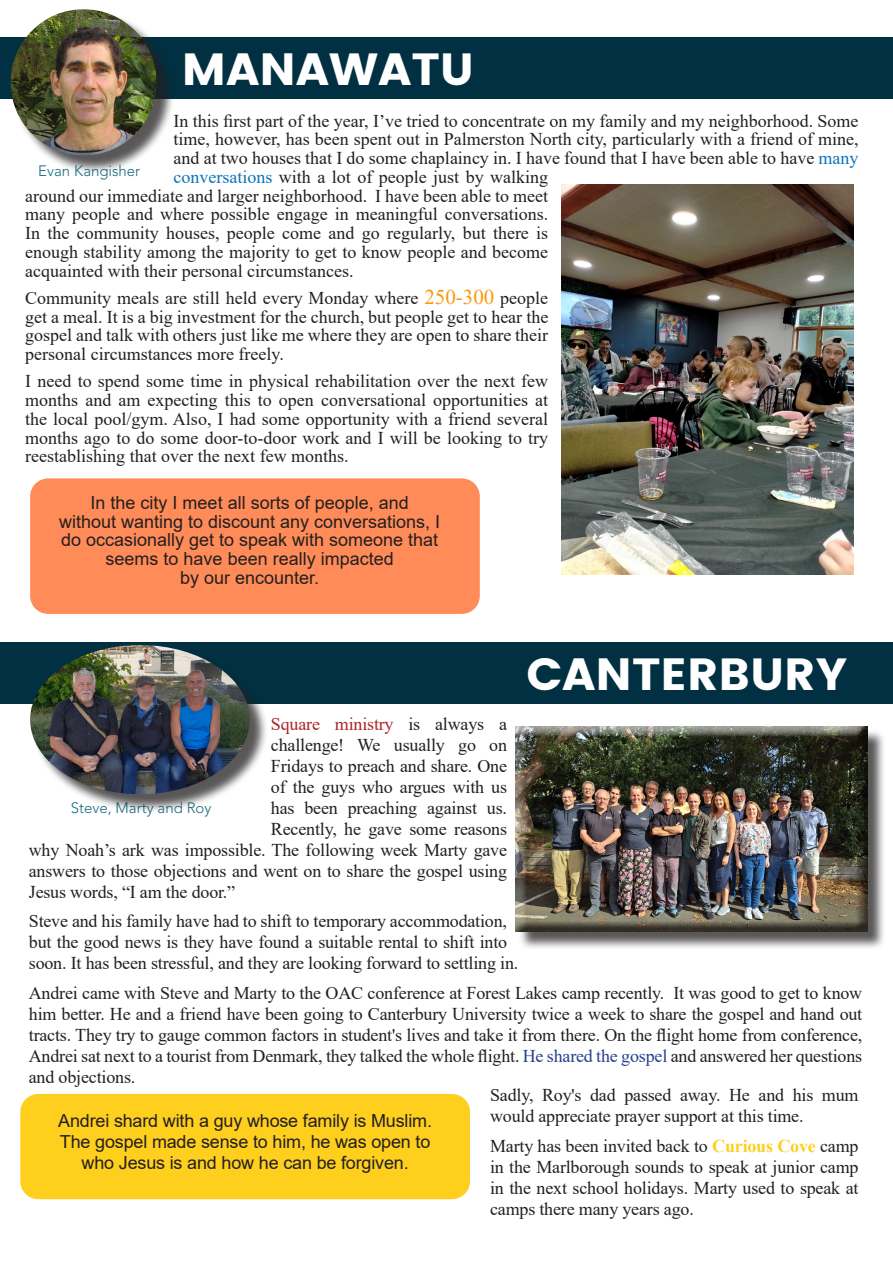
<style>
.page{position:relative;width:893px;height:1263px;background:#fff}
.page>*{position:absolute;margin:0;border:0;box-sizing:border-box;transform-origin:0 0}
.t1{font:45px "Poppins";color:#fff;scale:1.04 1}
.p1{font:18px/21px "Times New Roman";color:#231f20;text-align:justify}
.p1-2{font:18px/18.8px "Arial";color:#231f20;text-align:center}
.p1-3{font:18px "Times New Roman";letter-spacing:-.01em;color:#ae2325}
.t2{font:300 15px "Avenir LT Std";color:#186a82}
.s1{color:#0b72ba}
.s2{font-size:21px;color:#fb990b}
.s3{color:#231f20}
.s4{color:#253f8e}
.s5{font-weight:700;color:#fecf1d}
</style>
<div class="page">
<div style="left:0;top:37px;width:893px;height:62px;background:#003041"></div>
<div style="left:13px;top:11px;width:162px;height:163px;background:#231f20;opacity:.75"></div>
<img style="left:11px;top:9px;width:146px;height:146px;border-radius:73px">
<div style="left:0;top:643px;width:893px;height:61px;background:#003041"></div>
<div style="left:32px;top:647px;width:236px;height:166px;background:#231f20;opacity:.75"></div>
<img style="left:30px;top:645px;width:220px;height:149px">
<div style="left:518px;top:729px;width:368px;height:221px;background:#231f20;opacity:.75"></div>
<div style="left:513px;top:726px;width:354px;height:206px;background:#231f20;opacity:.75"></div>
<img style="left:561px;top:185px;width:292px;height:389px">
<div style="left:30px;top:478px;width:450px;height:136px;background:#ff8b58;border-radius:18px"></div>
<div style="left:20px;top:1094px;width:450px;height:105px;background:#fecf1d;border-radius:18px"></div>
<p class="t1" style="left:182px;top:43px;width:283px">MANAWATU</p>
<p class="p1" style="left:174px;top:109px;width:686px">In this first part of the year, I’ve tried to concentrate on my family and my neighborhood. Some</p>
<p class="p1" style="left:174px;top:128px;width:686px">time, however, has been spent out in Palmerston North city, particularly with a friend of mine,</p>
<p class="p1" style="left:174px;top:147px;width:686px">and at two houses that I do some chaplaincy in. I have found that I have been able to have <span class="s1">many</span></p>
<p class="p1" style="left:174px;top:166px;width:376px"><span class="s1">conversations</span> with a lot of people just by walking</p>
<p class="p1" style="left:25px;top:184px;width:524px">around our immediate and larger neighborhood. I have been able to meet</p>
<p class="p1" style="left:25px;top:203px;width:525px">many people and where possible engage in meaningful conversations.</p>
<p class="p1" style="left:25px;top:222px;width:525px">In the community houses, people come and go regularly, but there is</p>
<p class="p1" style="left:25px;top:241px;width:525px">enough stability among the majority to get to know people and become</p>
<p class="p1" style="left:25px;top:259px;width:330px">acquainted with their personal circumstances.</p>
<p class="p1" style="left:25px;top:288px;width:525px;line-height:18.8px">Community meals are still held every Monday where <span class="s2">250-300</span> people get a meal. It is a big investment for the church, but people get to hear the gospel and talk with others just like me where they are open to share their personal circumstances more freely.</p>
<p class="p1" style="left:25px;top:371px;width:525px;line-height:18.8px">I need to spend some time in physical rehabilitation over the next few months and am expecting this to open conversational opportunities at the local pool/gym. Also, I had some opportunity with a friend several months ago to do some door-to-door work and I will be looking to try reestablishing that over the next few months.</p>
<p class="t2" style="left:38px;top:162px;width:103px">Evan Kangisher</p>
<p class="p1-2" style="left:59px;top:493px;width:383px">In the city I meet all sorts of people, and<br>without wanting to discount any conversations, I do occasionally get to speak with someone that seems to have been really impacted<br>by our encounter.</p>
<p class="t1" style="left:526px;top:648px;width:310px">CANTERBURY</p>
<p class="p1-3" style="left:271px;top:711px;width:238px">Square ministry <span class="s3">is always a</span></p>
<p class="p1" style="left:271px;top:734px;width:238px">challenge! We usually go on</p>
<p class="p1" style="left:271px;top:755px;width:238px">Fridays to preach and share. One</p>
<p class="p1" style="left:271px;top:776px;width:238px">of the guys who argues with us</p>
<p class="p1" style="left:271px;top:797px;width:238px">has been preaching against us.</p>
<p class="p1" style="left:271px;top:818px;width:238px">Recently, he gave some reasons</p>
<p class="p1" style="left:29px;top:839px;width:480px">why Noah’s ark was impossible. The following week Marty gave</p>
<p class="p1" style="left:29px;top:860px;width:480px">answers to those objections and went on to share the gospel using</p>
<p class="p1" style="left:29px;top:881px;width:208px">Jesus words, “I am the door.”</p>
<p class="p1" style="left:29px;top:910px;width:491px;text-align:left">Steve and his family have had to shift to temporary accommodation, but the good news is they have found a suitable rental to shift into soon. It has been stressful, and they are looking forward to settling in.</p>
<p class="p1" style="left:29px;top:982px;width:835px">Andrei came with Steve and Marty to the OAC conference at Forest Lakes camp recently. It was good to get to know him better. He and a friend have been going to Canterbury University twice a week to share the gospel and hand out tracts. They try to gauge common factors in student's lives and take it from there. On the flight home from conference, Andrei sat next to a tourist from Denmark, they talked the whole flight. <span class="s4">He shared the gospel</span> and answered her questions and objections.</p>
<p class="t2" style="left:71px;top:799px;width:142px">Steve, Marty and Roy</p>
<p class="p1" style="left:490px;top:1084px;width:370px">Sadly, Roy's dad passed away. He and his mum would appreciate prayer support at this time.</p>
<p class="p1" style="left:490px;top:1134px;width:370px">Marty has been invited back to <span class="s5">Curious Cove</span> camp in the Marlborough sounds to speak at junior camp in the next school holidays. Marty used to speak at camps there many years ago.</p>
<p class="p1-2" style="left:58px;top:1110px;width:375px;line-height:21px">Andrei shard with a guy whose family is Muslim.<br>The gospel made sense to him, he was open to who Jesus is and how he can be forgiven.</p>
</div>
